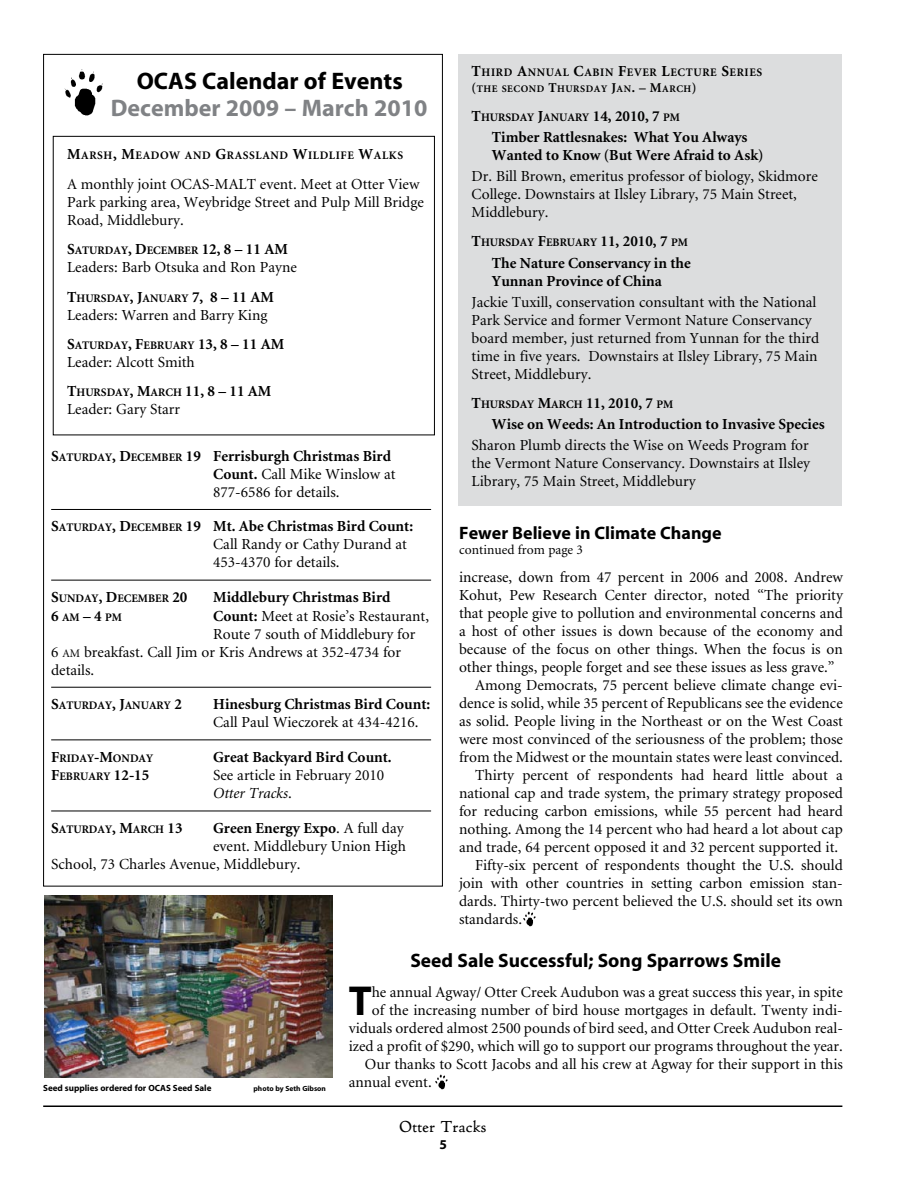
<style>
.page{position:relative;width:918px;height:1188px;background:#fff}
.page>*{position:absolute;margin:0;border:0;box-sizing:border-box;transform-origin:0 0}
.t1{font:700 42.15px "Myriad";color:#000}
.t2{font:700 24px "Myriad";color:#808285}
.t3{font:700 24px "Myriad";color:#000}
.t4{font:700 19.5px "Myriad";color:#000}
.t5{font:700 18px "Myriad";color:#000}
.t6{font:18px "Cg Cloister";color:#000}
.t7{font:15.3px/18px "Minion";color:#000}
.t8{font:700 15.3px/18.5px "Minion";color:#000}
.t9{font:13.5px "Minion";color:#000}
.t10{font:700 13.5px "Myriad";color:#000}
.t11{font:700 11.55px "Minion";color:#000}
.t12{font:700 11.55px "Minion";letter-spacing:.055em;color:#000}
.t13{font:700 10.2px "Minion";letter-spacing:.055em;color:#000}
.t14{font:700 9px "Myriad";color:#000}
.t15{font:700 7.5px "Myriad";color:#000}
.s1{font-size:15.3px}
.s2{font-weight:700}
.s3{font-weight:700;font-size:11.55px}
.s4{font-size:11.55px}
.s5{font-style:italic}
.s6{font-weight:400}
.s7{font-size:13.5px}
</style>
<div class="page">
<hr style="left:51px;top:509px;width:380px;height:1px;background:#000">
<hr style="left:51px;top:580px;width:380px;height:1px;background:#000">
<hr style="left:51px;top:687px;width:380px;height:1px;background:#000">
<hr style="left:51px;top:740px;width:380px;height:1px;background:#000">
<hr style="left:51px;top:811px;width:380px;height:1px;background:#000">
<img style="left:64px;top:70px;width:39px;height:46px">
<hr style="left:43px;top:1106px;width:799px;height:1px;background:#000">
<div style="left:458px;top:54px;width:383px;height:452px;background:#dcddde"></div>
<div style="left:53px;top:136px;width:382px;height:299px;border:1px solid #000"></div>
<img style="left:45px;top:896px;width:288px;height:181px">
<img style="left:436px;top:1075px;width:12px;height:14px">
<img style="left:523px;top:911px;width:13px;height:15px">
<h2 class="t3" style="left:137px;top:69px;width:268px">OCAS Calendar of Events</h2>
<h2 class="t2" style="left:111px;top:95px;width:318px">December 2009 – March 2010</h2>
<p class="t12" style="left:67px;top:150px;width:337px"><span class="s1">M</span>ARSH<span class="s1">, M</span>EADOW AND <span class="s1">G</span>RASSLAND <span class="s1">W</span>ILDLIFE <span class="s1">W</span>ALKS</p>
<p class="t7" style="left:67px;top:176px;width:358px">A monthly joint OCAS-MALT event. Meet at Otter View<br>Park parking area, Weybridge Street and Pulp Mill Bridge<br>Road, Middlebury.</p>
<p class="t11" style="left:67px;top:245px;width:210px"><span class="s1">S</span>ATURDAY<span class="s1">, D</span>ECEMBER <span class="s1">12, 8 – 11 AM</span></p>
<p class="t7" style="left:67px;top:259px;width:231px">Leaders: Barb Otsuka and Ron Payne</p>
<p class="t11" style="left:67px;top:292px;width:197px"><span class="s1">T</span>HURSDAY<span class="s1">, J</span>ANUARY <span class="s1">7, 8 – 11 AM</span></p>
<p class="t7" style="left:67px;top:306px;width:202px">Leaders: Warren and Barry King</p>
<p class="t11" style="left:67px;top:339px;width:207px"><span class="s1">S</span>ATURDAY<span class="s1">, F</span>EBRUARY <span class="s1">13, 8 – 11 AM</span></p>
<p class="t7" style="left:67px;top:348px;width:194px;line-height:29.2px">Leader: Alcott Smith<br><span class="s2">T</span><span class="s3">HURSDAY</span><span class="s2">, M</span><span class="s3">ARCH</span> <span class="s2">11, 8 – 11 AM</span></p>
<p class="t7" style="left:67px;top:401px;width:115px">Leader: Gary Starr</p>
<p class="t7" style="left:213px;top:448px;width:184px;text-indent:-162px"><span class="s2">S</span><span class="s3">ATURDAY</span><span class="s2">, D</span><span class="s3">ECEMBER</span> <span class="s2">19</span> <span class="s2">Ferrisburgh Christmas Bird<br>Count.</span> Call Mike Winslow at<br>877-6586 for details.</p>
<p class="t7" style="left:213px;top:518px;width:201px;text-indent:-162px"><span class="s2">S</span><span class="s3">ATURDAY</span><span class="s2">, D</span><span class="s3">ECEMBER</span> <span class="s2">19</span> <span class="s2">Mt. Abe Christmas Bird Count:<br></span>Call Randy or Cathy Durand at<br>453-4370 for details.</p>
<p class="t11" style="left:51px;top:593px;width:138px"><span class="s1">S</span>UNDAY<span class="s1">, D</span>ECEMBER <span class="s1">20</span></p>
<p class="t8" style="left:213px;top:588px;width:179px">Middlebury Christmas Bird</p>
<p class="t11" style="left:51px;top:611px;width:72px"><span class="s1">6</span> AM <span class="s1">– 4</span> PM</p>
<p class="t7" style="left:213px;top:607px;width:217px"><span class="s2">Count:</span> Meet at Rosie’s Restaurant,</p>
<p class="t7" style="left:213px;top:625px;width:204px">Route 7 south of Middlebury for</p>
<p class="t7" style="left:51px;top:643px;width:351px">6 <span class="s4">am</span> breakfast. Call Jim or Kris Andrews at 352-4734 for</p>
<p class="t7" style="left:51px;top:661px;width:45px">details.</p>
<p class="t11" style="left:51px;top:700px;width:132px"><span class="s1">S</span>ATURDAY<span class="s1">, J</span>ANUARY <span class="s1">2</span></p>
<p class="t8" style="left:213px;top:696px;width:219px">Hinesburg Christmas Bird Count:</p>
<p class="t7" style="left:213px;top:714px;width:207px">Call Paul Wieczorek at 434-4216.</p>
<p class="t11" style="left:51px;top:752px;width:104px"><span class="s1">F</span>RIDAY<span class="s1">-M</span>ONDAY</p>
<p class="t8" style="left:213px;top:748px;width:180px">Great Backyard Bird Count.</p>
<p class="t11" style="left:51px;top:771px;width:100px"><span class="s1">F</span>EBRUARY <span class="s1">12-15</span></p>
<p class="t7" style="left:213px;top:767px;width:173px">See article in February 2010<br><span class="s5">Otter Tracks</span>.</p>
<p class="t11" style="left:51px;top:823px;width:133px"><span class="s1">S</span>ATURDAY<span class="s1">, M</span>ARCH <span class="s1">13</span></p>
<p class="t8" style="left:213px;top:819px;width:192px">Green Energy Expo<span class="s6">. A full day</span></p>
<p class="t7" style="left:213px;top:838px;width:194px">event. Middlebury Union High</p>
<p class="t7" style="left:51px;top:856px;width:251px">School, 73 Charles Avenue, Middlebury.</p>
<p class="t12" style="left:472px;top:66px;width:291px"><span class="s1">T</span>HIRD <span class="s1">A</span>NNUAL <span class="s1">C</span>ABIN <span class="s1">F</span>EVER <span class="s1">L</span>ECTURE <span class="s1">S</span>ERIES</p>
<p class="t13" style="left:472px;top:83px;width:227px"><span class="s7">(</span>THE SECOND <span class="s7">T</span>HURSDAY <span class="s7">J</span>AN<span class="s7">. – M</span>ARCH<span class="s7">)</span></p>
<p class="t11" style="left:472px;top:111px;width:210px"><span class="s1">T</span>HURSDAY <span class="s1">J</span>ANUARY <span class="s1">14, 2010, 7</span> PM</p>
<p class="t8" style="left:492px;top:128px;width:273px">Timber Rattlesnakes: What You Always<br>Wanted to Know (But Were Afraid to Ask)</p>
<p class="t7" style="left:472px;top:168px;width:348px">Dr. Bill Brown, emeritus professor of biology, Skidmore<br>College. Downstairs at Ilsley Library, 75 Main Street,<br>Middlebury.</p>
<p class="t11" style="left:472px;top:236px;width:218px"><span class="s1">T</span>HURSDAY <span class="s1">F</span>EBRUARY <span class="s1">11, 2010, 7</span> PM</p>
<p class="t8" style="left:492px;top:254px;width:200px">The Nature Conservancy in the<br>Yunnan Province of China</p>
<p class="t7" style="left:472px;top:294px;width:349px">Jackie Tuxill, conservation consultant with the National Park Service and former Vermont Nature Conservancy board member, just returned from Yunnan for the third time in five years. Downstairs at Ilsley Library, 75 Main Street, Middlebury.</p>
<p class="t11" style="left:472px;top:398px;width:203px"><span class="s1">T</span>HURSDAY <span class="s1">M</span>ARCH <span class="s1">11, 2010, 7</span> PM</p>
<p class="t8" style="left:492px;top:415px;width:334px">Wise on Weeds: An Introduction to Invasive Species</p>
<p class="t7" style="left:472px;top:437px;width:340px;text-align:justify">Sharon Plumb directs the Wise on Weeds Program for the Vermont Nature Conservancy. Downstairs at Ilsley Library, 75 Main Street, Middlebury</p>
<p class="t5" style="left:459px;top:524px;width:264px">Fewer Believe in Climate Change</p>
<p class="t9" style="left:459px;top:543px;width:125px">continued from page 3</p>
<p class="t7" style="left:459px;top:569px;width:385px">increase, down from 47 percent in 2006 and 2008. Andrew</p>
<p class="t7" style="left:459px;top:587px;width:385px">Kohut, Pew Research Center director, noted “The priority</p>
<p class="t7" style="left:459px;top:605px;width:385px">that people give to pollution and environmental concerns and</p>
<p class="t7" style="left:459px;top:623px;width:385px">a host of other issues is down because of the economy and</p>
<p class="t7" style="left:459px;top:641px;width:385px">because of the focus on other things. When the focus is on</p>
<p class="t7" style="left:459px;top:659px;width:377px">other things, people forget and see these issues as less grave.”</p>
<p class="t7" style="left:475px;top:677px;width:369px">Among Democrats, 75 percent believe climate change evi-</p>
<p class="t7" style="left:459px;top:695px;width:385px">dence is solid, while 35 percent of Republicans see the evidence</p>
<p class="t7" style="left:459px;top:713px;width:385px">as solid. People living in the Northeast or on the West Coast</p>
<p class="t7" style="left:459px;top:731px;width:385px">were most convinced of the seriousness of the problem; those</p>
<p class="t7" style="left:459px;top:749px;width:385px">from the Midwest or the mountain states were least convinced.</p>
<p class="t7" style="left:475px;top:767px;width:369px">Thirty percent of respondents had heard little about a</p>
<p class="t7" style="left:459px;top:785px;width:385px">national cap and trade system, the primary strategy proposed</p>
<p class="t7" style="left:459px;top:803px;width:385px">for reducing carbon emissions, while 55 percent had heard</p>
<p class="t7" style="left:459px;top:821px;width:385px">nothing. Among the 14 percent who had heard a lot about cap</p>
<p class="t7" style="left:459px;top:839px;width:381px">and trade, 64 percent opposed it and 32 percent supported it.</p>
<p class="t7" style="left:475px;top:857px;width:369px">Fifty-six percent of respondents thought the U.S. should</p>
<p class="t7" style="left:459px;top:875px;width:385px">join with other countries in setting carbon emission stan-</p>
<p class="t7" style="left:459px;top:893px;width:385px">dards. Thirty-two percent believed the U.S. should set its own</p>
<p class="t7" style="left:459px;top:911px;width:65px">standards.</p>
<p class="t14" style="left:43px;top:1083px;width:170px">Seed supplies ordered for OCAS Seed Sale</p>
<p class="t15" style="left:254px;top:1084px;width:74px">photo by Seth Gibson</p>
<p class="t4" style="left:410px;top:951px;width:372px">Seed Sale Successful; Song Sparrows Smile</p>
<h1 class="t1" style="left:349px;top:979px;width:25px">T</h1>
<p class="t7" style="left:372px;top:984px;width:473px">he annual Agway/ Otter Creek Audubon was a great success this year, in spite</p>
<p class="t7" style="left:372px;top:1002px;width:473px">of the increasing number of bird house mortgages in default. Twenty indi-</p>
<p class="t7" style="left:349px;top:1020px;width:496px">viduals ordered almost 2500 pounds of bird seed, and Otter Creek Audubon real-</p>
<p class="t7" style="left:349px;top:1038px;width:496px">ized a profit of $290, which will go to support our programs throughout the year.</p>
<p class="t7" style="left:365px;top:1056px;width:480px">Our thanks to Scott Jacobs and all his crew at Agway for their support in this</p>
<p class="t7" style="left:349px;top:1074px;width:85px">annual event.</p>
<p class="t6" style="left:399px;top:1115px;width:89px">Otter Tracks</p>
<p class="t10" style="left:439px;top:1137px;width:9px">5</p>
</div>
